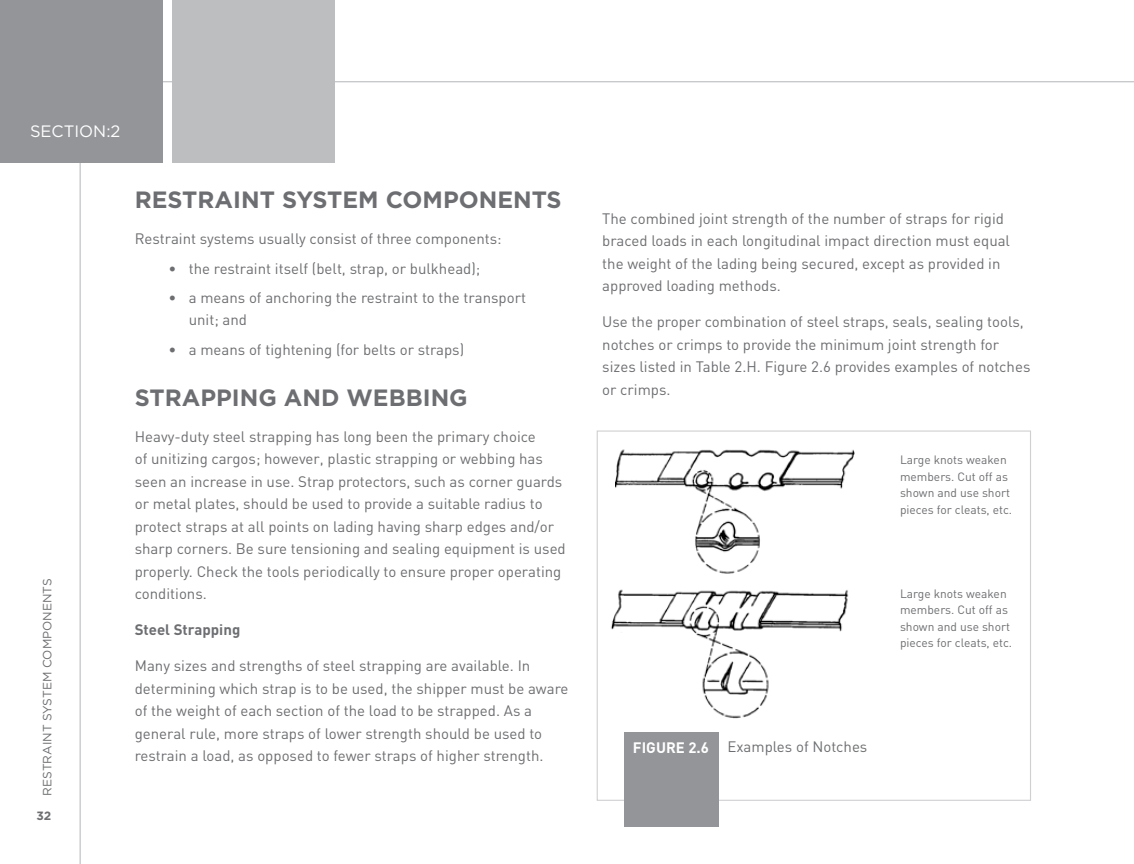
<style>
.page{position:relative;width:1134px;height:864px;background:#fff}
.page>*{position:absolute;margin:0;border:0;box-sizing:border-box;transform-origin:0 0}
.t1{font:700 23.55px "Gotham";color:#6d6e71}
.t2{font:16.5px "Gotham";color:#fff}
.t3{font:15px/22.5px "DIN";color:#6d6e71}
.t4{font:700 15px "DIN";color:#6d6e71}
.t5{font:12px/16.5px "DIN";color:#6d6e71}
.t6{font:12px "Gotham";color:#6d6e71}
.t7{font:700 12px "Gotham";color:#6d6e71}
.s1{font-weight:700;color:#fff}
</style>
<div class="page">
<div style="left:0;top:0;width:163px;height:163px;background:#939598"></div>
<div style="left:172px;top:0;width:163px;height:163px;background:#bcbec0"></div>
<div style="left:624px;top:733px;width:94px;height:94px;background:#939598"></div>
<img style="left:611px;top:589px;width:238px;height:130px">
<div style="left:602px;top:581px;width:11px;height:21px;background:#fff"></div>
<img style="left:616px;top:449px;width:238px;height:125px">
<div style="left:848px;top:470px;width:16px;height:21px;background:#fff"></div>
<div style="left:661px;top:533px;width:10px;height:21px;background:#fff"></div>
<div style="left:681px;top:517px;width:11px;height:21px;background:#fff"></div>
<p class="t2" style="left:30px;top:122px;width:92px">SECTION :2</p>
<p class="t6" style="left:41px;top:796px;width:219px;rotate:-90deg">Restrai nt System Components</p>
<p class="t7" style="left:36px;top:809px;width:16px">32</p>
<h1 class="t1" style="left:135px;top:187px;width:428px">RESTRAINT SYSTEM COMPONENTS</h1>
<p class="t3" style="left:135px;top:228px;width:368px">Restraint systems usually consist of three components:</p>
<p class="t3" style="left:169px;top:257px;width:313px">• the restraint itself (belt, strap, or bulkhead);</p>
<p class="t3" style="left:189px;top:286px;width:339px;text-indent:-20px">• a means of anchoring the restraint to the transport unit; and</p>
<p class="t3" style="left:169px;top:338px;width:297px">• a means of tightening (for belts or straps)</p>
<h1 class="t1" style="left:135px;top:384px;width:334px">STRAPPING AND WEBBING</h1>
<p class="t3" style="left:135px;top:425px;width:433px">Heavy-duty steel strapping has long been the primary choice<br>of unitizing cargos; however, plastic strapping or webbing has seen an increase in use. Strap protectors, such as corner guards or metal plates, should be used to provide a suitable radius to protect straps at all points on lading having sharp edges and/or sharp corners. Be sure tensioning and sealing equipment is used properly. Check the tools periodically to ensure proper operating conditions.</p>
<p class="t4" style="left:135px;top:620px;width:107px">Steel Strapping</p>
<p class="t3" style="left:135px;top:654px;width:435px">Many sizes and strengths of steel strapping are available. In determining which strap is to be used, the shipper must be aware of the weight of each section of the load to be strapped. As a general rule, more straps of lower strength should be used to restrain a load, as opposed to fewer straps of higher strength.</p>
<p class="t3" style="left:602px;top:207px;width:409px">The combined joint strength of the number of straps for rigid braced loads in each longitudinal impact direction must equal the weight of the lading being secured, except as provided in approved loading methods.</p>
<p class="t3" style="left:602px;top:310px;width:430px">Use the proper combination of steel straps, seals, sealing tools, notches or crimps to provide the minimum joint strength for sizes listed in Table 2.H. Figure 2.6 provides examples of notches or crimps.</p>
<p class="t5" style="left:900px;top:451px;width:114px">Large knots weaken members. Cut off as shown and use short pieces for cleats, etc.</p>
<p class="t5" style="left:900px;top:585px;width:114px">Large knots weaken members. Cut off as shown and use short pieces for cleats, etc.</p>
<p class="t3" style="left:633px;top:735px;width:236px"><span class="s1">FIGURE 2.6</span> Examples of Notches</p>
</div>
